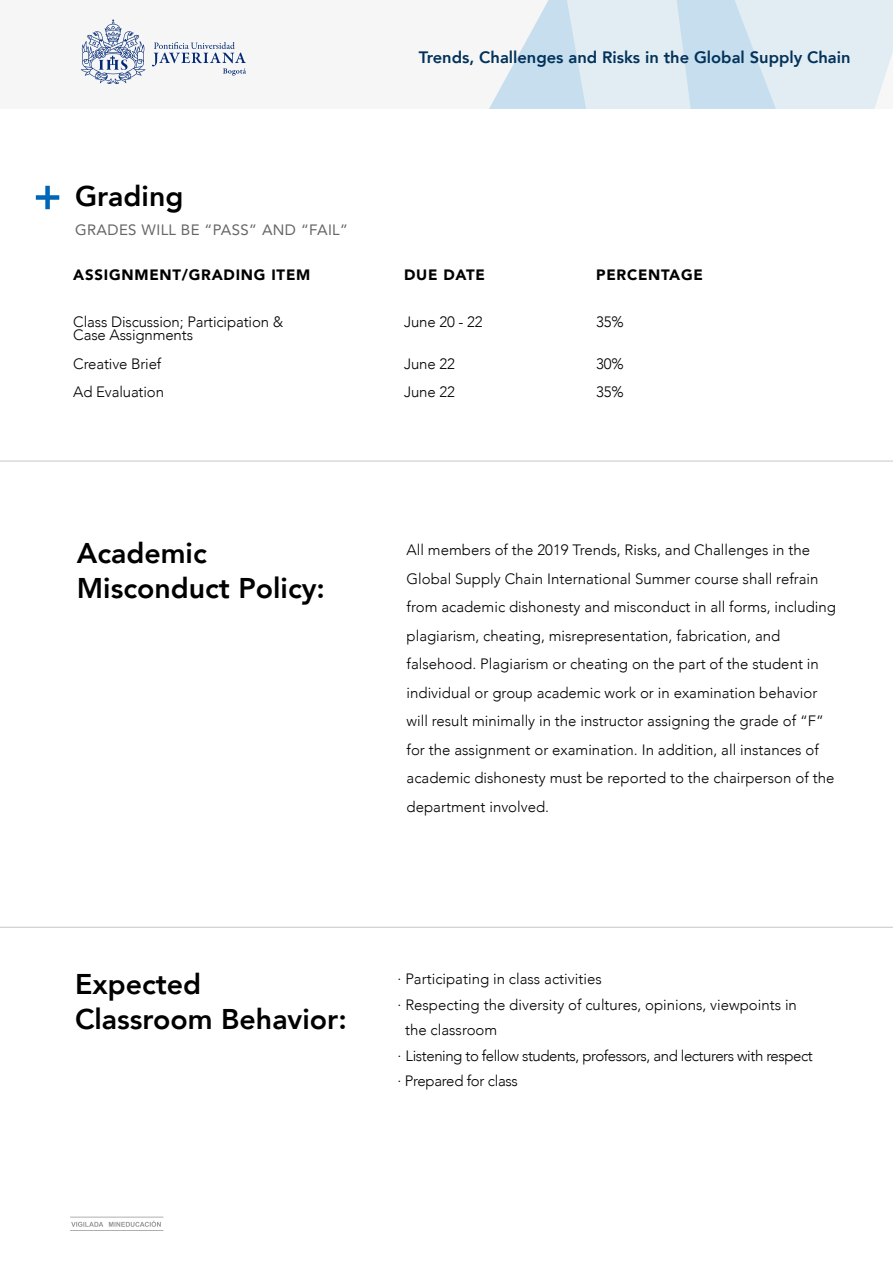
<style>
.page{position:relative;width:893px;height:1263px;background:#fff}
.page>*{position:absolute;margin:0;border:0;box-sizing:border-box;transform-origin:0 0}
.t1{font:800 28.5px/34.2px "Avenir";color:#000}
.t2{font:800 16.5px "Avenir";color:#02315a}
.t3{font:300 15px/28.5px "Avenir";color:#000}
.t4{font:300 15px "Avenir";letter-spacing:-.03em;color:#000}
.t5{font:900 15px "Avenir";letter-spacing:.05em;color:#000}
.t6{font:15px "Avenir";letter-spacing:.025em;color:#666}
.t7{font:300 15px "Avenir";letter-spacing:-.02em;color:#000}
</style>
<div class="page">
<div style="left:0;top:0;width:893px;height:109px;background:#f0f0f0"></div>
<svg style="left:490px;top:0;width:61px;height:108px;fill:#c6deed"></svg>
<svg style="left:551px;top:0;width:342px;height:108px"></svg>
<hr style="left:0;top:927px;width:893px;height:1px;background:#c7c7c7">
<svg style="left:81px;top:19px;width:64px;height:65px"></svg>
<svg style="left:152px;top:42px;width:94px;height:34px"></svg>
<div style="left:36px;top:195px;width:23px;height:5px;background:#0065b9"></div>
<div style="left:45px;top:186px;width:5px;height:23px;background:#0065b9"></div>
<svg style="left:70px;top:1217px;width:93px;height:14px"></svg>
<hr style="left:0;top:461px;width:893px;height:1px;background:#c7c7c7">
<h1 class="t1" style="left:75px;top:179px;width:110px">Grading</h1>
<p class="t2" style="left:419px;top:44px;width:433px">Trends, Challenges and Risks in the Global Supply Chain</p>
<p class="t6" style="left:75px;top:217px;width:274px">GRADES WILL BE “PASS” AND “FAIL”</p>
<p class="t5" style="left:73px;top:262px;width:239px">ASSIGNMENT/GRADING ITEM</p>
<p class="t5" style="left:404px;top:262px;width:82px">DUE DATE</p>
<p class="t5" style="left:596px;top:262px;width:108px">PERCENTAGE</p>
<p class="t3" style="left:73px;top:315px;width:211px;line-height:13.5px">Class Discussion; Participation &amp;<br>Case Assignments</p>
<p class="t3" style="left:73px;top:349px;width:92px">Creative Brief<br>Ad Evaluation</p>
<p class="t3" style="left:404px;top:307px;width:80px">June 20 - 22</p>
<p class="t3" style="left:404px;top:349px;width:52px">June 22<br>June 22</p>
<p class="t3" style="left:596px;top:307px;width:29px">35%</p>
<p class="t3" style="left:596px;top:349px;width:29px">30%<br>35%</p>
<h1 class="t1" style="left:77px;top:536px;width:250px">Academic<br>Misconduct Policy:</h1>
<p class="t3" style="left:407px;top:536px;width:431px">All members of the 2019 Trends, Risks, and Challenges in the Global Supply Chain International Summer course shall refrain from academic dishonesty and misconduct in all forms, including plagiarism, cheating, misrepresentation, fabrication, and falsehood. Plagiarism or cheating on the part of the student in individual or group academic work or in examination behavior will result minimally in the instructor assigning the grade of “F” for the assignment or examination. In addition, all instances of academic dishonesty must be reported to the chairperson of the department involved.</p>
<h1 class="t1" style="left:75px;top:967px;width:273px">Expected<br>Classroom Behavior:</h1>
<p class="t3" style="left:398px;top:965px;width:206px">· Participating in class activities</p>
<p class="t3" style="left:398px;top:990px;width:401px">· Respecting the diversity of cultures, opinions, viewpoints in</p>
<p class="t3" style="left:405px;top:1016px;width:94px">the classroom</p>
<p class="t4" style="left:398px;top:1047px;width:417px">· Listening to fellow students, professors, and lecturers with respect</p>
<p class="t7" style="left:398px;top:1072px;width:122px">· Prepared for class</p>
</div>
